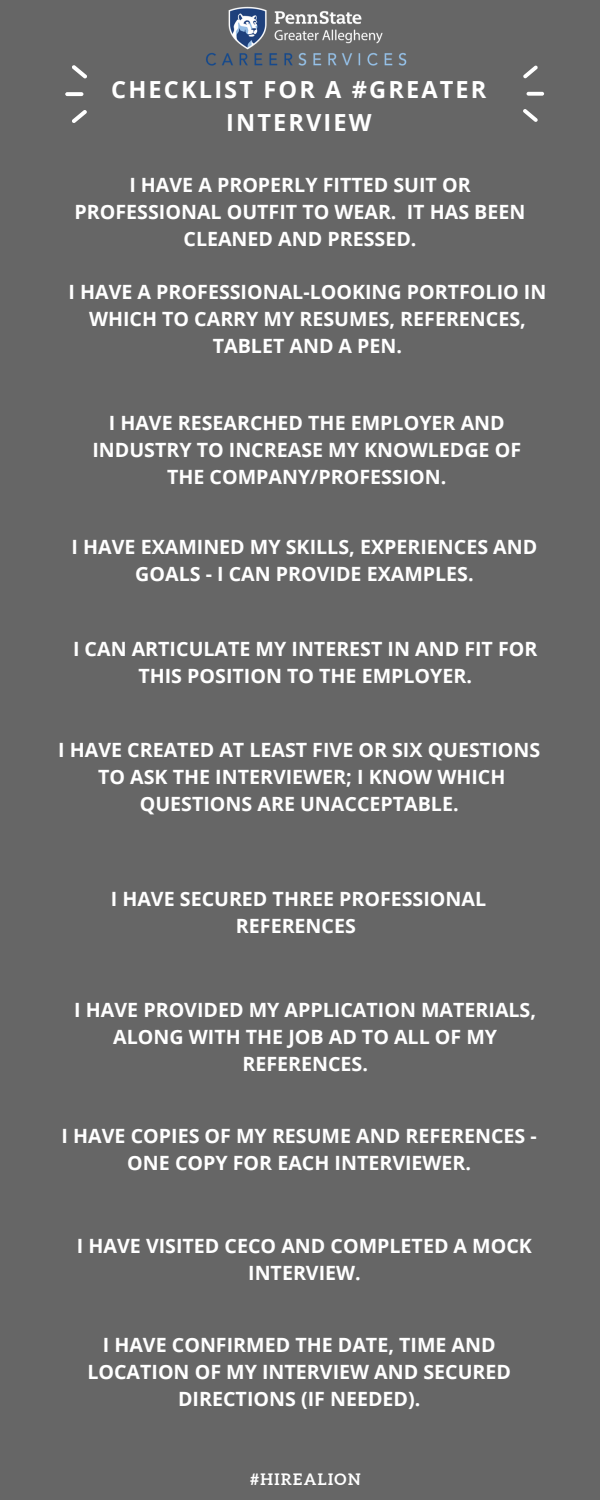
<style>
.page{position:relative;width:600px;height:1500px;background:#666}
.page>*{position:absolute;margin:0;border:0;box-sizing:border-box;transform-origin:0 0}
.t1{font:700 23.6px/33px "Open Sans";letter-spacing:.09em;color:#fff;text-align:center}
.t2{font:700 19.7px/27px "Open Sans";color:#fff;text-align:center}
.t3{font:700 15.7px "Aleo";letter-spacing:.09em;color:#fff}
</style>
<div class="page">
<svg style="left:65px;top:92px;width:18px;height:4px"></svg>
<svg style="left:72px;top:65px;width:15px;height:13px"></svg>
<svg style="left:72px;top:110px;width:15px;height:13px"></svg>
<svg style="left:527px;top:92px;width:17px;height:4px"></svg>
<svg style="left:523px;top:109px;width:15px;height:13px"></svg>
<svg style="left:523px;top:66px;width:15px;height:12px"></svg>
<img style="left:228px;top:6px;width:155px;height:44px">
<img style="left:206px;top:52px;width:200px;height:13px">
<p class="t1" style="left:111px;top:73px;width:377px">CHECKLIST FOR A #GREATER<br>INTERVIEW</p>
<p class="t2" style="left:75px;top:171px;width:452px">I HAVE A PROPERLY FITTED SUIT OR<br>PROFESSIONAL OUTFIT TO WEAR. IT HAS BEEN<br>CLEANED AND PRESSED.</p>
<p class="t2" style="left:69px;top:277px;width:479px">I HAVE A PROFESSIONAL-LOOKING PORTFOLIO IN<br>WHICH TO CARRY MY RESUMES, REFERENCES,<br>TABLET AND A PEN.</p>
<p class="t2" style="left:92px;top:409px;width:430px">I HAVE RESEARCHED THE EMPLOYER AND<br>INDUSTRY TO INCREASE MY KNOWLEDGE OF<br>THE COMPANY/PROFESSION.</p>
<p class="t2" style="left:72px;top:533px;width:467px">I HAVE EXAMINED MY SKILLS, EXPERIENCES AND<br>GOALS - I CAN PROVIDE EXAMPLES.</p>
<p class="t2" style="left:73px;top:635px;width:466px">I CAN ARTICULATE MY INTEREST IN AND FIT FOR<br>THIS POSITION TO THE EMPLOYER.</p>
<p class="t2" style="left:58px;top:736px;width:484px">I HAVE CREATED AT LEAST FIVE OR SIX QUESTIONS<br>TO ASK THE INTERVIEWER; I KNOW WHICH<br>QUESTIONS ARE UNACCEPTABLE.</p>
<p class="t2" style="left:111px;top:885px;width:377px">I HAVE SECURED THREE PROFESSIONAL<br>REFERENCES</p>
<p class="t2" style="left:74px;top:996px;width:463px">I HAVE PROVIDED MY APPLICATION MATERIALS,<br>ALONG WITH THE JOB AD TO ALL OF MY<br>REFERENCES.</p>
<p class="t2" style="left:62px;top:1122px;width:477px">I HAVE COPIES OF MY RESUME AND REFERENCES -<br>ONE COPY FOR EACH INTERVIEWER.</p>
<p class="t2" style="left:77px;top:1232px;width:457px">I HAVE VISITED CECO AND COMPLETED A MOCK<br>INTERVIEW.</p>
<p class="t2" style="left:87px;top:1331px;width:425px">I HAVE CONFIRMED THE DATE, TIME AND<br>LOCATION OF MY INTERVIEW AND SECURED<br>DIRECTIONS (IF NEEDED).</p>
<p class="t3" style="left:250px;top:1470px;width:112px">#HIREALION</p>
</div>
